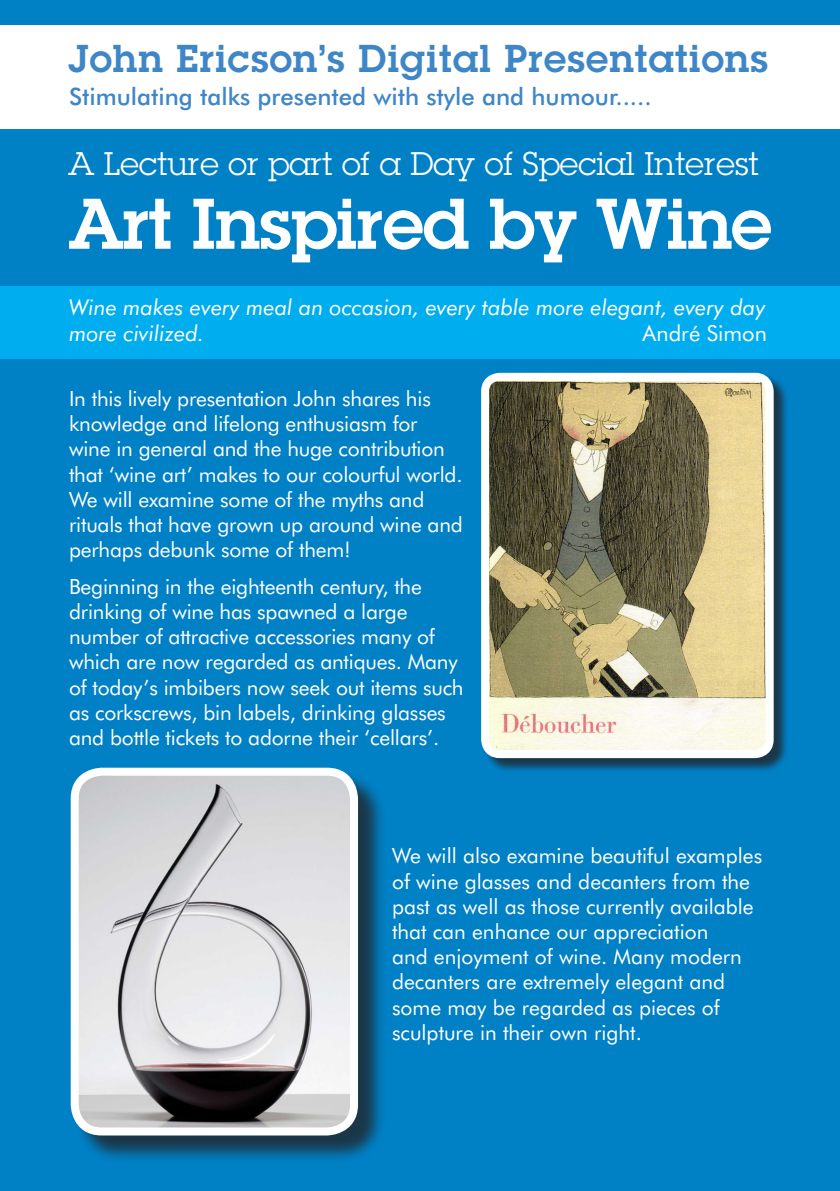
<style>
.page{position:relative;width:840px;height:1191px;background:#fff}
.page>*{position:absolute;margin:0;border:0;box-sizing:border-box;transform-origin:0 0}
.t1{font:600 70px "Lubalin Graph";letter-spacing:-.01em;color:#fff}
.t2{font:600 38px "Lubalin Graph";letter-spacing:.03em;color:#3f86c7}
.t3{font:32px "Lubalin Graph";color:#fff}
.t4{font:500 24px "Futura BT";color:#3f86c7}
.t5{font:italic 22px/26.4px "Futura BT";color:#fff}
.t6{font:22px "Futura BT";color:#fff}
.t7{font:21px/25.2px "Futura BT";letter-spacing:-.01em;color:#fff}
</style>
<div class="page">
<div style="left:0;top:0;width:839px;height:1191px;background:#0080c5"></div>
<div style="left:0;top:25px;width:839px;height:104px;background:#fff"></div>
<div style="left:0;top:286px;width:839px;height:73px;background:#00aeef"></div>
<div style="left:482px;top:374px;width:306px;height:399px;background:#231f20;opacity:.75"></div>
<img style="left:490px;top:382px;width:274px;height:367px">
<div style="left:481px;top:373px;width:292px;height:385px;border:8px solid #fff;border-radius:15px"></div>
<div style="left:75px;top:771px;width:311px;height:392px;background:#231f20;opacity:.75"></div>
<img style="left:78px;top:771px;width:276px;height:360px">
<div style="left:71px;top:767px;width:287px;height:368px;border:8px solid #fff;border-radius:27px"></div>
<p class="t2" style="left:68px;top:34px;width:701px">John Ericson’s Digital Presentations</p>
<p class="t4" style="left:69px;top:82px;width:583px">Stimulating talks presented with style and humour.....</p>
<p class="t3" style="left:68px;top:143px;width:691px">A Lecture or part of a Day of Special Interest</p>
<p class="t1" style="left:69px;top:177px;width:704px">Art Inspired by Wine</p>
<p class="t5" style="left:69px;top:293px;width:697px">Wine makes every meal an occasion, every table more elegant, every day more civilized.</p>
<p class="t6" style="left:642px;top:320px;width:126px">André Simon</p>
<p class="t7" style="left:69px;top:385px;width:395px">In this lively presentation John shares his knowledge and lifelong enthusiasm for wine in general and the huge contribution that ‘wine art’ makes to our colourful world.<br>We will examine some of the myths and rituals that have grown up around wine and perhaps debunk some of them!</p>
<p class="t7" style="left:69px;top:573px;width:396px">Beginning in the eighteenth century, the drinking of wine has spawned a large number of attractive accessories many of which are now regarded as antiques. Many of today’s imbibers now seek out items such as corkscrews, bin labels, drinking glasses and bottle tickets to adorne their ‘cellars’.</p>
<p class="t7" style="left:392px;top:843px;width:371px">We will also examine beautiful examples of wine glasses and decanters from the past as well as those currently available that can enhance our appreciation<br>and enjoyment of wine. Many modern decanters are extremely elegant and some may be regarded as pieces of sculpture in their own right.</p>
</div>
